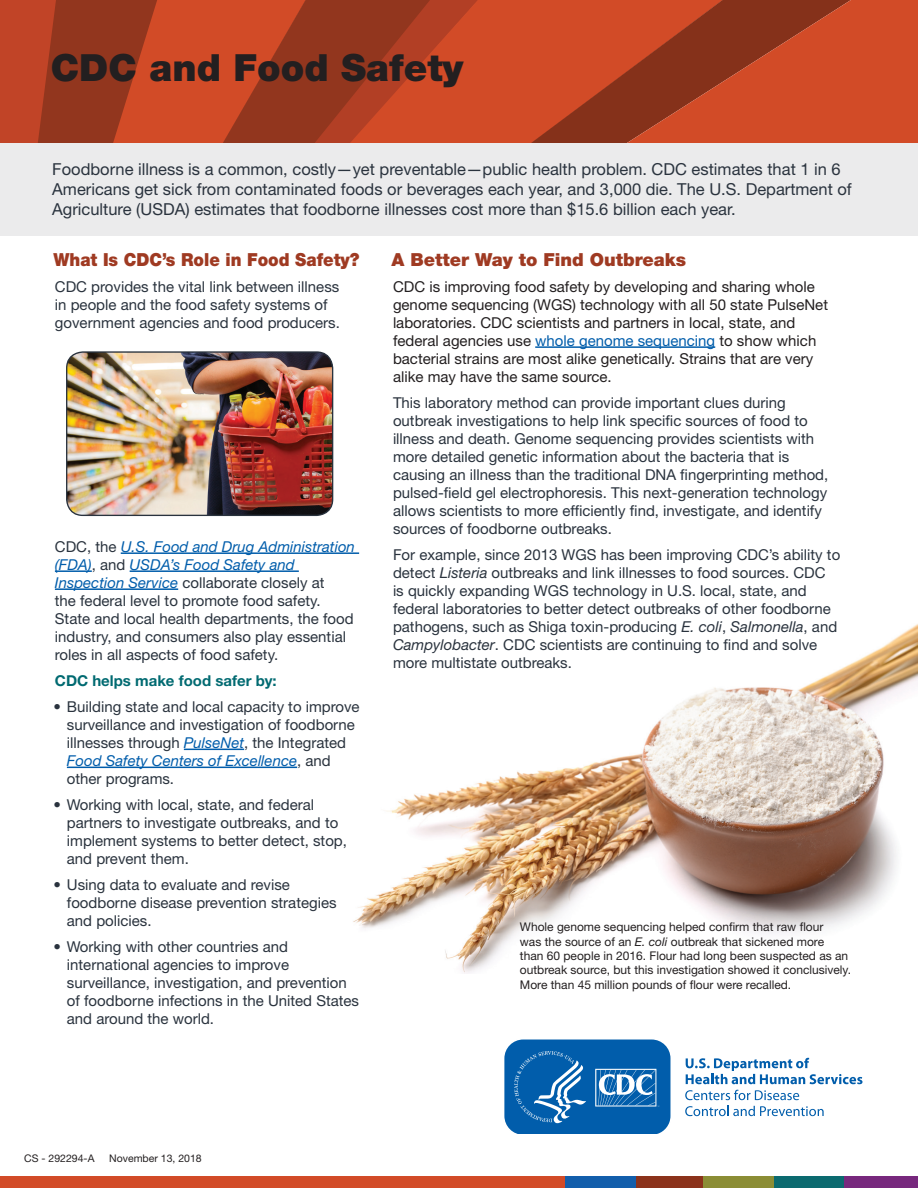
<style>
.page{position:relative;width:918px;height:1188px;background:#fff}
.page>*{position:absolute;margin:0;border:0;box-sizing:border-box;transform-origin:0 0}
.t1{font:900 37.5px "Helvetica Neue LT Std";color:#231f20}
.t2{font:900 18px "Helvetica Neue LT Std";color:#9f3a22;scale:.93 1}
.t3{font:900 18px "Helvetica Neue LT Std";color:#9f3a22}
.t4{font:16.5px/19.8px "Helvetica Neue LT Std";color:#2a333e}
.t5{font:15px/18px "Helvetica Neue LT Std";color:#2a333e}
.t6{font:15px/18px "Helvetica Neue LT Std";color:#231f20}
.t7{font:700 15px "Helvetica Neue LT Std";color:#006a71}
.t8{font:12px/14.4px "Helvetica Neue LT Std";color:#231f20}
.t9{font:10.5px "Helvetica Neue LT Std";color:#231f20}
.s1{font-style:italic;color:#015dab}
.s2{color:#015dab}
.s3{font-style:italic}
</style>
<div class="page">
<img style="left:353px;top:624px;width:565px;height:349px">
<svg style="left:0;top:0;width:344px;height:143px;background:#b03f22"></svg>
<svg style="left:344px;top:0;width:178px;height:143px;background:#bf4424"></svg>
<svg style="left:522px;top:0;width:94px;height:143px;background:#c24524"></svg>
<svg style="left:616px;top:0;width:302px;height:143px;background:#ba4323"></svg>
<div style="left:0;top:143px;width:918px;height:92px;background:#ebebec"></div>
<hr style="left:121px;top:552px;width:238px;height:2px;background:#015dab">
<hr style="left:55px;top:570px;width:37px;height:2px;background:#015dab">
<hr style="left:130px;top:570px;width:169px;height:2px;background:#015dab">
<hr style="left:55px;top:588px;width:123px;height:2px;background:#015dab">
<hr style="left:184px;top:749px;width:60px;height:1px;background:#015dab">
<hr style="left:67px;top:767px;width:230px;height:1px;background:#015dab">
<div style="left:0;top:1176px;width:914px;height:12px;background:#d24b27"></div>
<div style="left:634px;top:1176px;width:70px;height:12px;background:#8b321b"></div>
<div style="left:704px;top:1176px;width:70px;height:12px;background:#8b8d35"></div>
<div style="left:774px;top:1176px;width:70px;height:12px;background:#0b6a6f"></div>
<div style="left:844px;top:1176px;width:74px;height:12px;background:#77287d"></div>
<div style="left:565px;top:1176px;width:70px;height:12px;background:#125eab"></div>
<hr style="left:535px;top:346px;width:180px;height:2px;background:#015dab">
<img style="left:68px;top:352px;width:265px;height:163px">
<div style="left:66px;top:351px;width:267px;height:165px;border:1px solid #2a333e;border-radius:16px"></div>
<svg style="left:686px;top:1058px;width:176px;height:26px"></svg>
<svg style="left:685px;top:1090px;width:114px;height:10px"></svg>
<svg style="left:685px;top:1106px;width:139px;height:10px"></svg>
<svg style="left:504px;top:1039px;width:167px;height:95px;background:#2272b6"></svg>
<h1 class="t1" style="left:51px;top:46px;width:414px">CDC and Food Safety</h1>
<p class="t4" style="left:52px;top:159px;width:801px">Foodborne illness is a common, costly—yet preventable—public health problem. CDC estimates that 1 in 6<br>Americans get sick from contaminated foods or beverages each year, and 3,000 die. The U.S. Department of<br>Agriculture (USDA) estimates that foodborne illnesses cost more than $15.6 billion each year.</p>
<p class="t2" style="left:53px;top:248px;width:331px">What Is CDC’s Role in Food Safety?</p>
<p class="t5" style="left:55px;top:277px;width:287px">CDC provides the vital link between illness in people and the food safety systems of government agencies and food producers.</p>
<p class="t5" style="left:55px;top:537px;width:302px">CDC, the <span class="s1">U.S. Food and Drug Administration (FDA)</span>, and <span class="s1">USDA’s Food Safety and Inspection Service</span> collaborate closely at<br>the federal level to promote food safety.<br>State and local health departments, the food industry, and consumers also play essential roles in all aspects of food safety.</p>
<p class="t7" style="left:55px;top:671px;width:223px">CDC helps make food safer by:</p>
<p class="t5" style="left:67px;top:697px;width:294px;text-indent:-14px">• Building state and local capacity to improve surveillance and investigation of foodborne illnesses through <span class="s1">PulseNet</span>, the Integrated <span class="s1">Food Safety Centers of Excellence</span>, and other programs.</p>
<p class="t5" style="left:67px;top:795px;width:282px;text-indent:-14px">• Working with local, state, and federal partners to investigate outbreaks, and to implement systems to better detect, stop, and prevent them.</p>
<p class="t5" style="left:67px;top:875px;width:271px;text-indent:-14px">• Using data to evaluate and revise foodborne disease prevention strategies and policies.</p>
<p class="t5" style="left:67px;top:938px;width:294px;text-indent:-14px">• Working with other countries and international agencies to improve surveillance, investigation, and prevention of foodborne infections in the United States and around the world.</p>
<p class="t3" style="left:392px;top:248px;width:296px">A Better Way to Find Outbreaks</p>
<p class="t6" style="left:393px;top:277px;width:437px">CDC is improving food safety by developing and sharing whole genome sequencing (WGS) technology with all 50 state PulseNet laboratories. CDC scientists and partners in local, state, and federal agencies use <span class="s2">whole genome sequencing</span> to show which bacterial strains are most alike genetically. Strains that are very alike may have the same source.</p>
<p class="t5" style="left:393px;top:393px;width:437px">This laboratory method can provide important clues during outbreak investigations to help link specific sources of food to illness and death. Genome sequencing provides scientists with more detailed genetic information about the bacteria that is causing an illness than the traditional DNA fingerprinting method, pulsed‑field gel electrophoresis. This next-generation technology allows scientists to more efficiently find, investigate, and identify sources of foodborne outbreaks.</p>
<p class="t5" style="left:393px;top:545px;width:449px">For example, since 2013 WGS has been improving CDC’s ability to detect <span class="s3">Listeria</span> outbreaks and link illnesses to food sources. CDC<br>is quickly expanding WGS technology in U.S. local, state, and federal laboratories to better detect outbreaks of other foodborne pathogens, such as Shiga toxin-producing <span class="s3">E. coli</span>, <span class="s3">Salmonella</span>, and <span class="s3">Campylobacter</span>. CDC scientists are continuing to find and solve more multistate outbreaks.</p>
<p class="t8" style="left:520px;top:920px;width:333px">Whole genome sequencing helped confirm that raw flour<br>was the source of an <span class="s3">E. coli</span> outbreak that sickened more<br>than 60 people in 2016. Flour had long been suspected as an outbreak source, but this investigation showed it conclusively.<br>More than 45 million pounds of flour were recalled.</p>
<p class="t9" style="left:24px;top:1152px;width:72px">CS - 292294-A</p>
<p class="t9" style="left:109px;top:1152px;width:94px">November 13, 2018</p>
</div>
